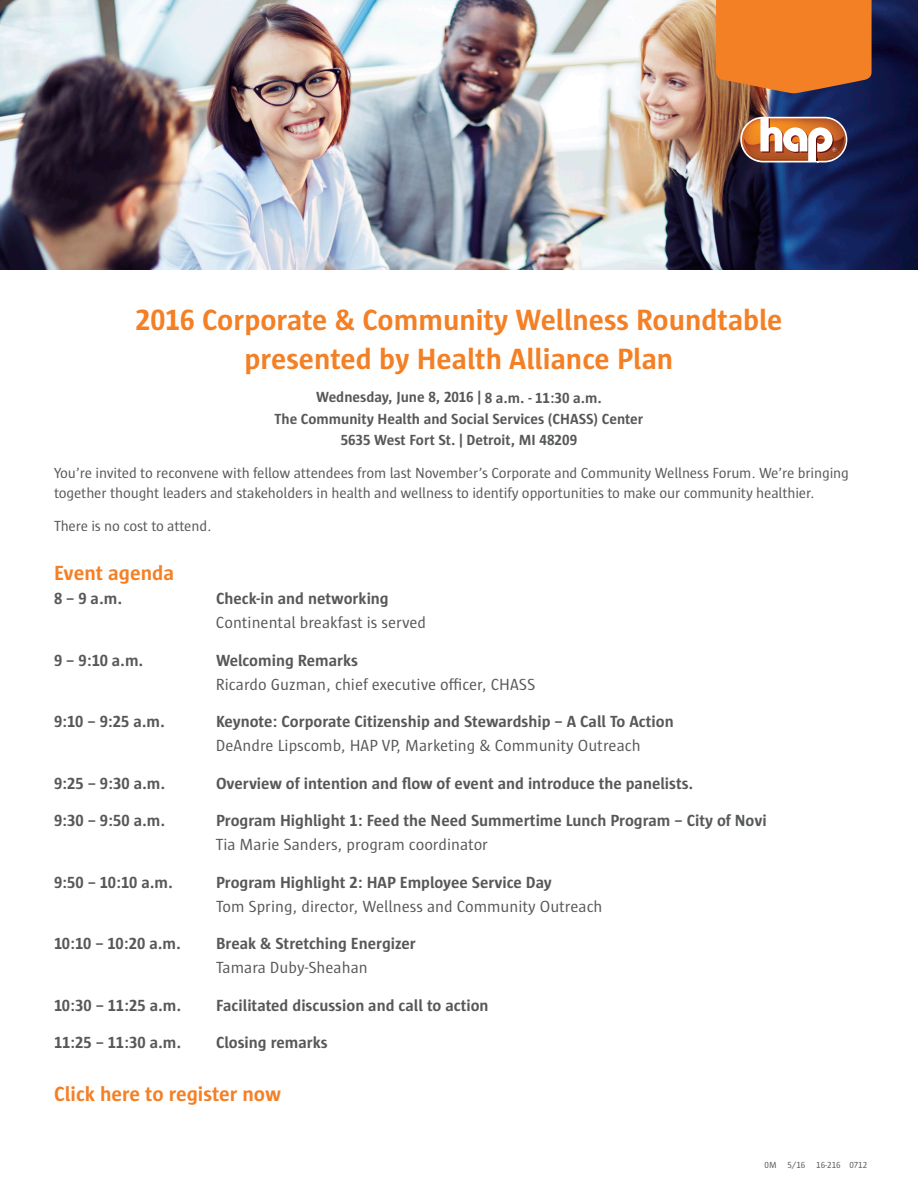
<style>
.page{position:relative;width:918px;height:1188px;background:#fff}
.page>*{position:absolute;margin:0;border:0;box-sizing:border-box;transform-origin:0 0}
.t1{font:700 30px/39px "Sun";color:#f48026;text-align:center}
.t2{font:700 21px "Sun";color:#f48026}
.t3{font:700 16.5px/24px "Sun";color:#57585a}
.t4{font:16.5px/24px "Sun";color:#57585a}
.Body{font:15px/19.5px "Sun";letter-spacing:-.01em;color:#57585a}
.Body-2{font:700 15px/21.3px "Sun";color:#57585a;text-align:center}
.t5{font:9px "Sun";letter-spacing:-.005em;color:#57585a}
.s1{font-weight:700}
.s2{font-weight:400}
</style>
<div class="page">
<img style="left:0;top:0;width:918px;height:270px">
<img style="left:740px;top:117px;width:107px;height:45px">
<svg style="left:716px;top:0;width:156px;height:93px;background:#e87b29"></svg>
<p class="t1" style="left:135px;top:300px;width:649px">2016 Corporate &amp; Community Wellness Roundtable presented by Health Alliance Plan</p>
<p class="Body-2" style="left:275px;top:387px;width:370px">Wednesday, June 8, 2016 | 8 a.m. - 11:30 a.m.<br>The Community Health and Social Services (CHASS) Center<br>5635 West Fort St. | Detroit, MI 48209</p>
<p class="Body" style="left:54px;top:463px;width:797px">You’re invited to reconvene with fellow attendees from last November’s Corporate and Community Wellness Forum. We’re bringing together thought leaders and stakeholders in health and wellness to identify opportunities to make our community healthier.</p>
<p class="Body" style="left:54px;top:516px;width:159px">There is no cost to attend.</p>
<p class="t2" style="left:54px;top:562px;width:122px">Event agenda</p>
<p class="t3" style="left:54px;top:586px;width:70px">8 – 9 a.m.</p>
<p class="t4" style="left:216px;top:586px;width:212px"><span class="s1">Check-in and networking<br></span>Continental breakfast is served</p>
<p class="t3" style="left:54px;top:648px;width:91px">9 – 9:10 a.m.</p>
<p class="t4" style="left:216px;top:648px;width:321px"><span class="s1">Welcoming Remarks<br></span>Ricardo Guzman, chief executive officer, CHASS</p>
<p class="t3" style="left:54px;top:709px;width:112px">9:10 – 9:25 a.m.</p>
<p class="t3" style="left:216px;top:709px;width:459px">Keynote: Corporate Citizenship and Stewardship – A Call To Action<br><span class="s2">DeAndre Lipscomb, HAP VP, Marketing &amp; Community Outreach</span></p>
<p class="t3" style="left:54px;top:771px;width:113px">9:25 – 9:30 a.m.</p>
<p class="t3" style="left:216px;top:771px;width:479px">Overview of intention and flow of event and introduce the panelists.</p>
<p class="t3" style="left:54px;top:808px;width:113px">9:30 – 9:50 a.m.</p>
<p class="t3" style="left:216px;top:808px;width:552px">Program Highlight 1: Feed the Need Summertime Lunch Program – City of Novi<br><span class="s2">Tia Marie Sanders, program coordinator</span></p>
<p class="t3" style="left:54px;top:870px;width:120px">9:50 – 10:10 a.m.</p>
<p class="t4" style="left:216px;top:870px;width:388px"><span class="s1">Program Highlight 2: HAP Employee Service Day<br></span>Tom Spring, director, Wellness and Community Outreach</p>
<p class="t3" style="left:54px;top:931px;width:128px">10:10 – 10:20 a.m.</p>
<p class="t3" style="left:216px;top:931px;width:201px">Break &amp; Stretching Energizer<br><span class="s2">Tamara Duby-Sheahan</span></p>
<p class="t3" style="left:54px;top:993px;width:129px">10:30 – 11:25 a.m.</p>
<p class="t3" style="left:216px;top:993px;width:274px">Facilitated discussion and call to action</p>
<p class="t3" style="left:54px;top:1030px;width:129px">11:25 – 11:30 a.m.</p>
<p class="t3" style="left:216px;top:1030px;width:113px">Closing remarks</p>
<p class="t2" style="left:54px;top:1082px;width:228px">Click here to register now</p>
<p class="t5" style="left:765px;top:1160px;width:104px">0M 5/16 16-216 0712</p>
</div>
